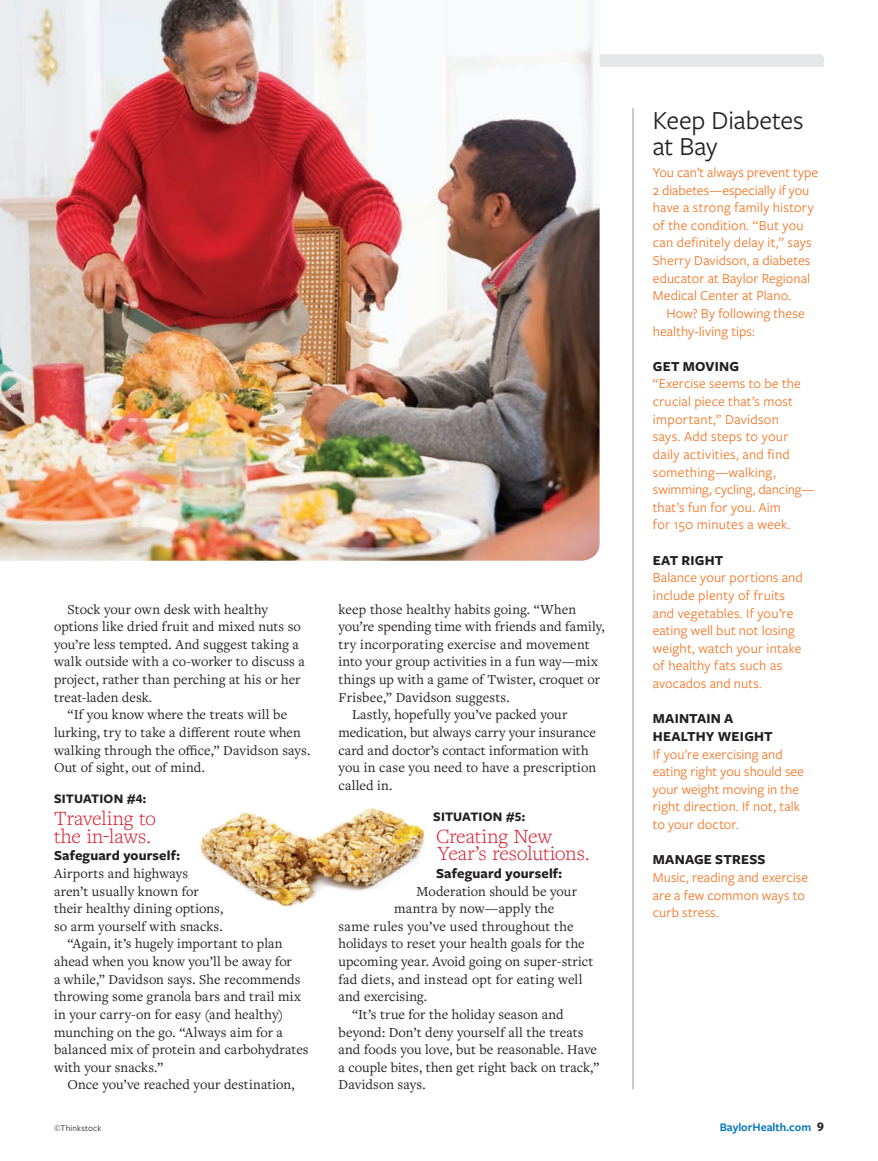
<style>
.page{position:relative;width:878px;height:1161px;background:#fff}
.page>*{position:absolute;margin:0;border:0;box-sizing:border-box;transform-origin:0 0}
.t1{font:27px/25.5px "Freight Sans Pro";letter-spacing:-.005em;color:#231f20}
.t2{font:300 21px/17.5px "Freight Text Pro";color:#d71729}
.t3{font:14.25px "Freight Text Pro";letter-spacing:.005em;color:#231f20}
.t4{font:14.25px/17.7px "Freight Sans Pro";letter-spacing:.01em;color:#f47321}
.t5{font:700 14.25px "Freight Sans Pro";letter-spacing:.01em;color:#231f20}
.t6{font:700 13.5px "Freight Sans Pro";letter-spacing:.01em;color:#231f20}
.t7{font:600 12px "Freight Sans Pro";color:#0072bc}
.t8{font:9px "Freight Sans Pro";letter-spacing:.02em;color:#231f20}
.s1{font-weight:700;color:#231f20}
.s2{font-weight:700;font-size:13.5px;color:#231f20}
</style>
<div class="page">
<img style="left:0;top:0;width:599px;height:561px">
<svg style="left:0;top:54px;width:824px;height:13px"></svg>
<hr style="left:632px;top:108px;width:1px;height:981px;background:#939598">
<img style="left:199px;top:808px;width:180px;height:75px">
<p class="t3" style="left:68px;top:600px;width:202px">Stock your own desk with healthy</p>
<p class="t3" style="left:54px;top:617px;width:248px">options like dried fruit and mixed nuts so</p>
<p class="t3" style="left:54px;top:635px;width:246px">you’re less tempted. And suggest taking a</p>
<p class="t3" style="left:54px;top:652px;width:252px">walk outside with a co-worker to discuss a</p>
<p class="t3" style="left:54px;top:670px;width:248px">project, rather than perching at his or her</p>
<p class="t3" style="left:54px;top:688px;width:100px">treat-laden desk.</p>
<p class="t3" style="left:68px;top:705px;width:221px">“If you know where the treats will be</p>
<p class="t3" style="left:54px;top:723px;width:248px">lurking, try to take a different route when</p>
<p class="t3" style="left:54px;top:741px;width:258px">walking through the office,” Davidson says.</p>
<p class="t3" style="left:54px;top:758px;width:152px">Out of sight, out of mind.</p>
<p class="t6" style="left:54px;top:789px;width:94px">SITUATION #4:</p>
<p class="t2" style="left:54px;top:809px;width:103px">Traveling to the in-laws.</p>
<p class="t5" style="left:54px;top:846px;width:127px">Safeguard yourself:</p>
<p class="t3" style="left:54px;top:864px;width:136px">Airports and highways</p>
<p class="t3" style="left:54px;top:882px;width:146px">aren’t usually known for</p>
<p class="t3" style="left:54px;top:899px;width:171px">their healthy dining options,</p>
<p class="t3" style="left:54px;top:917px;width:170px">so arm yourself with snacks.</p>
<p class="t3" style="left:67px;top:934px;width:217px">“Again, it’s hugely important to plan</p>
<p class="t3" style="left:54px;top:952px;width:239px">ahead when you know you’ll be away for</p>
<p class="t3" style="left:54px;top:970px;width:248px">a while,” Davidson says. She recommends</p>
<p class="t3" style="left:54px;top:987px;width:248px">throwing some granola bars and trail mix</p>
<p class="t3" style="left:54px;top:1005px;width:231px">in your carry-on for easy (and healthy)</p>
<p class="t3" style="left:54px;top:1023px;width:230px">munching on the go. “Always aim for a</p>
<p class="t3" style="left:54px;top:1040px;width:256px">balanced mix of protein and carbohydrates</p>
<p class="t3" style="left:54px;top:1058px;width:111px">with your snacks.”</p>
<p class="t3" style="left:67px;top:1075px;width:228px">Once you’ve reached your destination,</p>
<p class="t8" style="left:54px;top:1122px;width:49px">©Thinkstock</p>
<p class="t3" style="left:338px;top:600px;width:239px">keep those healthy habits going. “When</p>
<p class="t3" style="left:338px;top:617px;width:268px">you’re spending time with friends and family,</p>
<p class="t3" style="left:338px;top:635px;width:252px">try incorporating exercise and movement</p>
<p class="t3" style="left:338px;top:652px;width:261px">into your group activities in a fun way—mix</p>
<p class="t3" style="left:338px;top:670px;width:263px">things up with a game of Twister, croquet or</p>
<p class="t3" style="left:338px;top:688px;width:172px">Frisbee,” Davidson suggests.</p>
<p class="t3" style="left:352px;top:705px;width:217px">Lastly, hopefully you’ve packed your</p>
<p class="t3" style="left:338px;top:723px;width:259px">medication, but always carry your insurance</p>
<p class="t3" style="left:338px;top:741px;width:251px">card and doctor’s contact information with</p>
<p class="t3" style="left:338px;top:758px;width:259px">you in case you need to have a prescription</p>
<p class="t3" style="left:338px;top:776px;width:55px">called in.</p>
<p class="t6" style="left:433px;top:807px;width:93px">SITUATION #5:</p>
<p class="t2" style="left:436px;top:826px;width:155px">Creating New<br>Year’s resolutions.</p>
<p class="t5" style="left:436px;top:863px;width:127px">Safeguard yourself:</p>
<p class="t3" style="left:416px;top:882px;width:162px">Moderation should be your</p>
<p class="t3" style="left:394px;top:899px;width:162px">mantra by now—apply the</p>
<p class="t3" style="left:338px;top:917px;width:237px">same rules you’ve used throughout the</p>
<p class="t3" style="left:338px;top:934px;width:248px">holidays to reset your health goals for the</p>
<p class="t3" style="left:338px;top:952px;width:256px">upcoming year. Avoid going on super-strict</p>
<p class="t3" style="left:338px;top:970px;width:245px">fad diets, and instead opt for eating well</p>
<p class="t3" style="left:338px;top:987px;width:90px">and exercising.</p>
<p class="t3" style="left:352px;top:1005px;width:213px">“It’s true for the holiday season and</p>
<p class="t3" style="left:338px;top:1023px;width:246px">beyond: Don’t deny yourself all the treats</p>
<p class="t3" style="left:338px;top:1040px;width:260px">and foods you love, but be reasonable. Have</p>
<p class="t3" style="left:338px;top:1058px;width:262px">a couple bites, then get right back on track,”</p>
<p class="t3" style="left:338px;top:1075px;width:89px">Davidson says.</p>
<p class="t1" style="left:652px;top:107px;width:152px">Keep Diabetes at Bay</p>
<p class="t4" style="left:652px;top:163px;width:167px">You can’t always prevent type</p>
<p class="t4" style="left:652px;top:180px;width:158px">2 diabetes—especially if you</p>
<p class="t4" style="left:652px;top:198px;width:162px">have a strong family history</p>
<p class="t4" style="left:652px;top:216px;width:152px">of the condition. “But you</p>
<p class="t4" style="left:652px;top:233px;width:160px">can definitely delay it,” says</p>
<p class="t4" style="left:652px;top:251px;width:159px">Sherry Davidson, a diabetes</p>
<p class="t4" style="left:652px;top:269px;width:159px">educator at Baylor Regional</p>
<p class="t4" style="left:652px;top:286px;width:139px">Medical Center at Plano.</p>
<p class="t4" style="left:666px;top:304px;width:140px">How? By following these</p>
<p class="t4" style="left:652px;top:321px;width:103px">healthy-living tips:</p>
<p class="t4" style="left:652px;top:357px;width:163px"><span class="s1">GET MOVING<br></span>“Exercise seems to be the crucial piece that’s most important,” Davidson<br>says. Add steps to your daily activities, and find something—walking, swimming, cycling, dancing— that’s fun for you. Aim<br>for 150 minutes a week.</p>
<p class="t4" style="left:652px;top:551px;width:151px"><span class="s1">EAT RIGHT<br></span>Balance your portions and include plenty of fruits and vegetables. If you’re eating well but not losing weight, watch your intake of healthy fats such as avocados and nuts.</p>
<p class="t4" style="left:652px;top:709px;width:153px"><span class="s1">MAINTAIN A<br>HEALTHY WEIGHT<br></span>If you’re exercising and eating right you should see your weight moving in the right direction. If not, talk to your doctor.</p>
<p class="t4" style="left:652px;top:850px;width:157px"><span class="s1">MANAGE STRESS<br></span>Music, reading and exercise are a few common ways to curb stress.</p>
<p class="t7" style="left:719px;top:1119px;width:106px">BaylorHealth.com <span class="s2">9</span></p>
</div>
